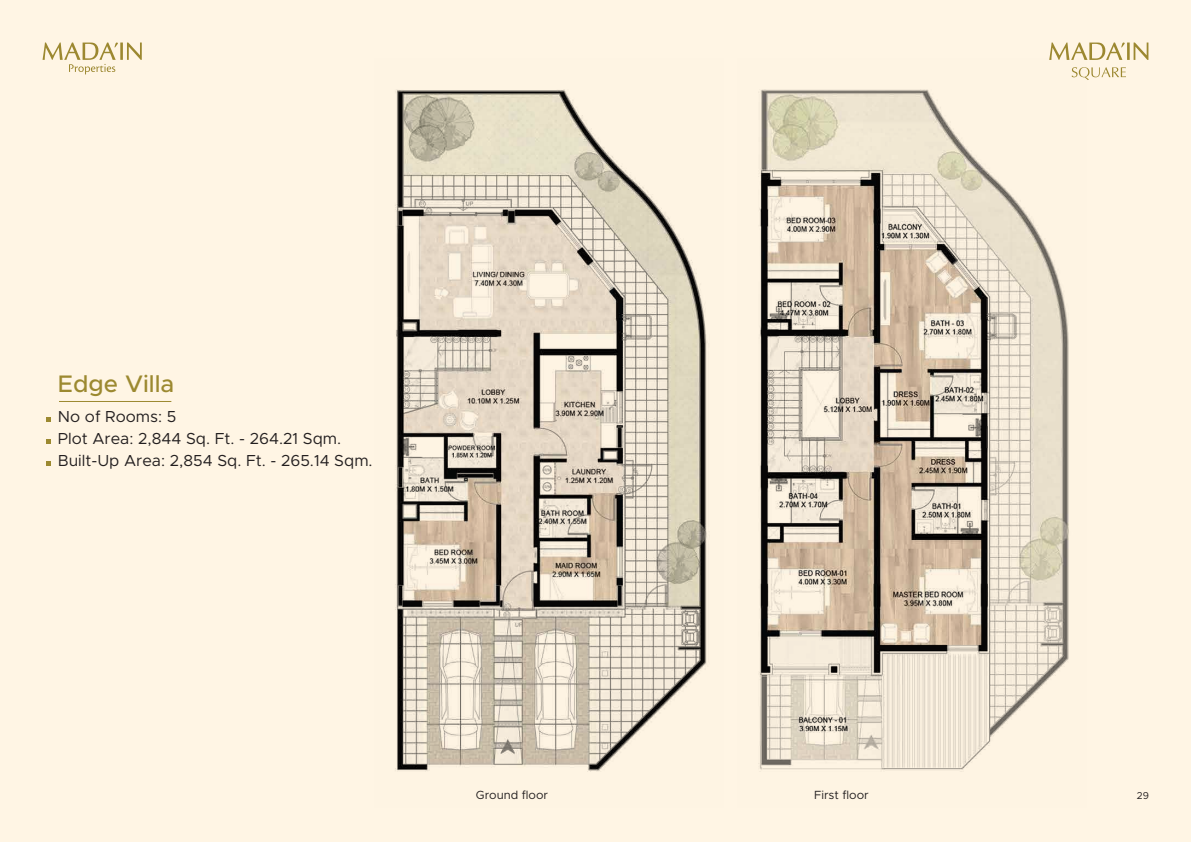
<style>
.page{position:relative;width:1191px;height:842px;background:#fff5e4}
.page>*{position:absolute;margin:0;border:0;box-sizing:border-box;transform-origin:0 0}
.t1{font:500 24px "Metropolis";color:#9c8930}
.t2{font:16px/22px "Metropolis";color:#231f20}
.t3{font:11.9px "Metropolis";color:#231f20}
.t4{font:10px "Metropolis";color:#231f20}
</style>
<div class="page">
<img style="left:395px;top:89px;width:312px;height:683px">
<img style="left:758px;top:89px;width:311px;height:683px">
<svg style="left:43px;top:43px;width:99px;height:31px"></svg>
<svg style="left:1049px;top:43px;width:99px;height:17px"></svg>
<svg style="left:1071px;top:67px;width:55px;height:13px"></svg>
<svg style="left:47px;top:418px;width:4px;height:4px"></svg>
<svg style="left:47px;top:439px;width:4px;height:5px"></svg>
<svg style="left:47px;top:461px;width:4px;height:4px"></svg>
<hr style="left:59px;top:401px;width:112px;height:1px;background:#9c8930">
<h1 class="t1" style="left:58px;top:369px;width:118px">Edge Villa</h1>
<p class="t2" style="left:58px;top:405px;width:316px">No of Rooms: 5<br>Plot Area: 2,844 Sq. Ft. - 264.21 Sqm.<br>Built-Up Area: 2,854 Sq. Ft. - 265.14 Sqm.</p>
<p class="t3" style="left:476px;top:788px;width:74px">Ground floor</p>
<p class="t3" style="left:814px;top:788px;width:56px">First floor</p>
<p class="t4" style="left:1137px;top:790px;width:14px">29</p>
</div>
